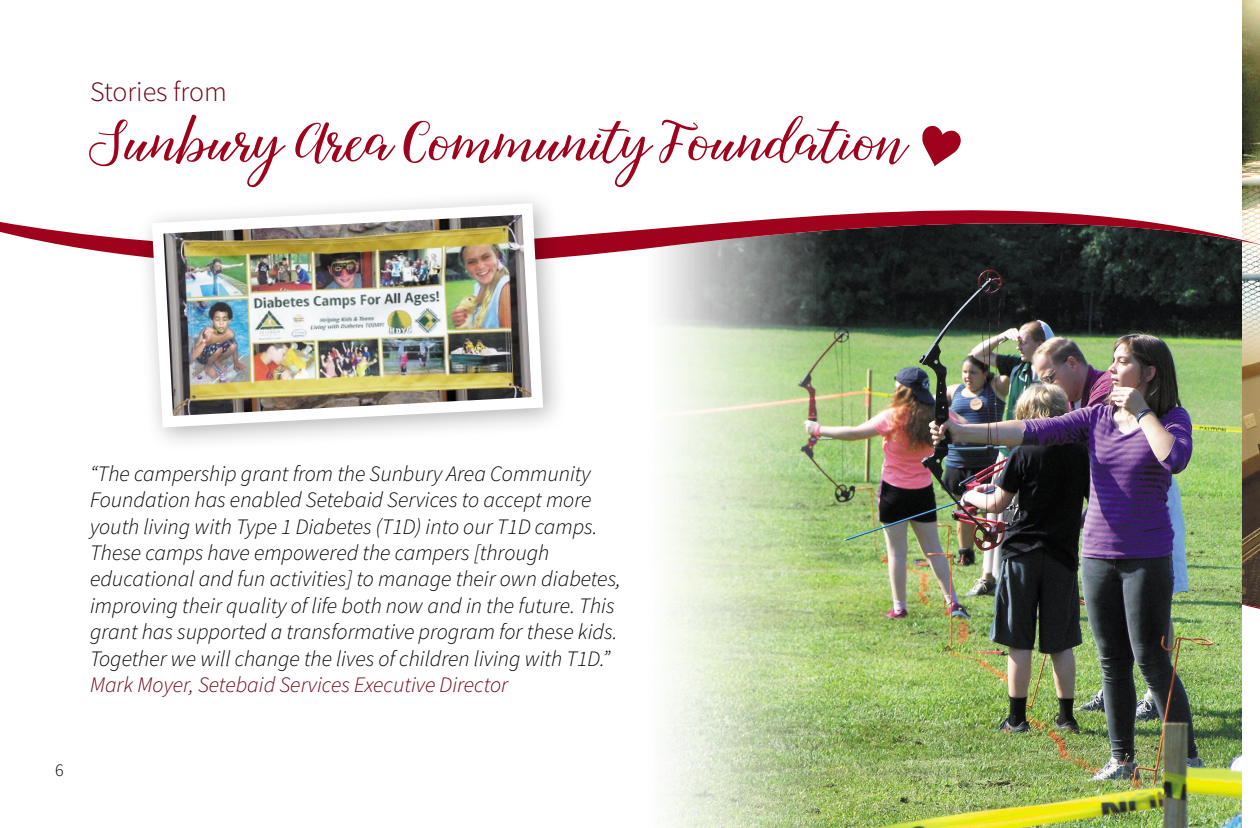
<style>
.page{position:relative;width:1260px;height:828px;background:#fff}
.page>*{position:absolute;margin:0;border:0;box-sizing:border-box;transform-origin:0 0}
.t1{font:56px "Nightcall Upright";letter-spacing:-.01em;color:#9e021c}
.t2{font:300 28px "Source Sans Pro";color:#6c0013}
.t3{font:italic 300 22px/26.4px "Source Sans Pro";color:#000}
.t4{font:italic 300 22px "Source Sans Pro";color:#6c0013}
.t5{font:300 18px "Source Sans Pro";color:#000}
</style>
<div class="page">
<img style="left:1242px;top:0;width:18px;height:177px">
<img style="left:660px;top:312px;width:582px;height:516px">
<svg style="left:922px;top:126px;width:39px;height:40px"></svg>
<svg style="left:0;top:177px;width:1260px;height:135px"></svg>
<div style="left:135px;top:187px;width:434px;height:266px;background:#000;opacity:.3"></div>
<img style="left:146px;top:198px;width:403px;height:235px">
<img style="left:1242px;top:304px;width:18px;height:232px">
<img style="left:1214px;top:536px;width:46px;height:134px">
<p class="t2" style="left:90px;top:74px;width:138px">Stories from</p>
<p class="t1" style="left:90px;top:108px;width:823px">Sunbury Area Community Foundation</p>
<p class="t3" style="left:90px;top:460px;width:532px">“The campership grant from the Sunbury Area Community Foundation has enabled Setebaid Services to accept more youth living with Type 1 Diabetes (T1D) into our T1D camps.<br>These camps have empowered the campers [through educational and fun activities] to manage their own diabetes, improving their quality of life both now and in the future. This grant has supported a transformative program for these kids.<br>Together we will change the lives of children living with T1D.”</p>
<p class="t4" style="left:90px;top:671px;width:420px">Mark Moyer, Setebaid Services Executive Director</p>
<p class="t5" style="left:55px;top:759px;width:10px">6</p>
</div>
